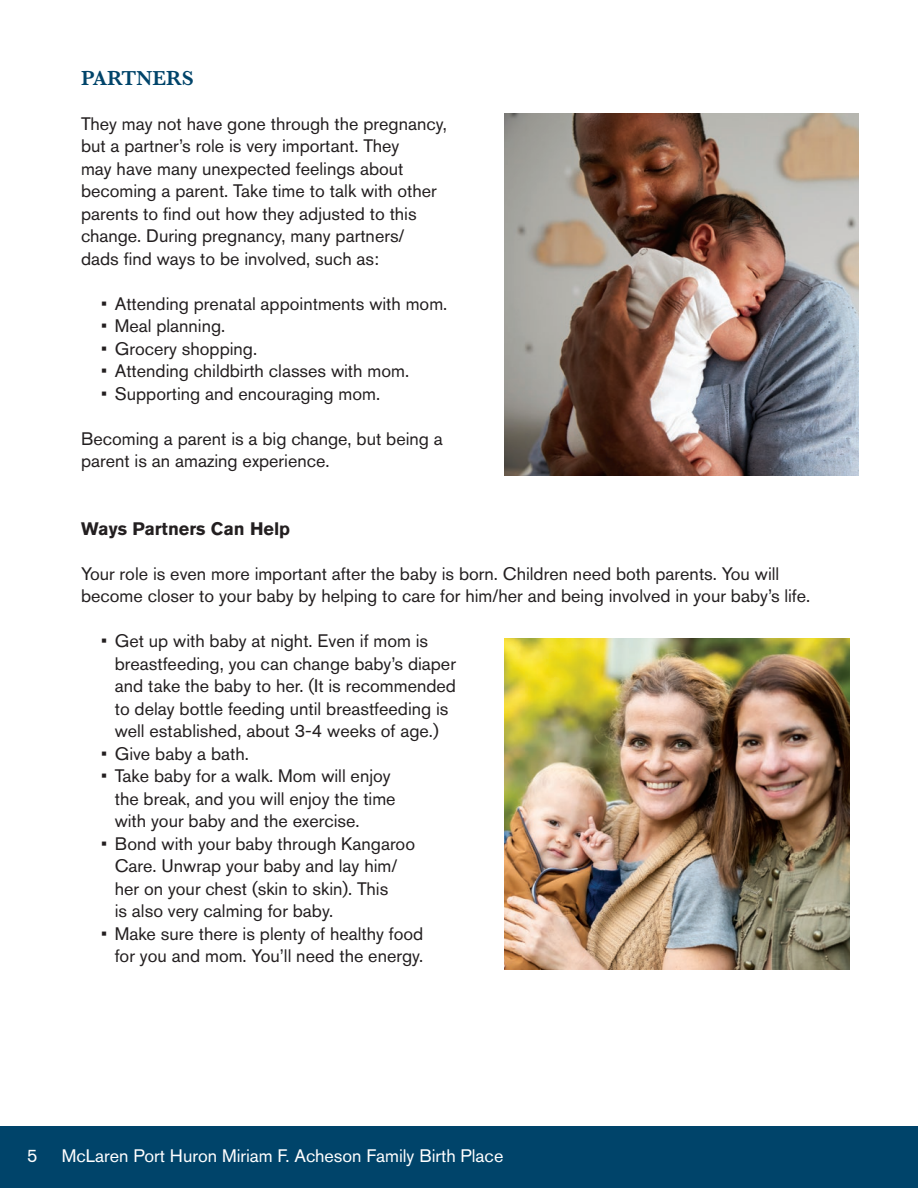
<style>
.page{position:relative;width:918px;height:1188px;background:#fff}
.page>*{position:absolute;margin:0;border:0;box-sizing:border-box;transform-origin:0 0}
.t1{font:600 21px "Baskerville";color:#00446a}
.t2{font:18px/22.5px "Akzidenz Grotesk Std";color:#231f20}
.t3{font:18px "Akzidenz Grotesk Std";color:#fff}
.t4{font:700 18px "Akzidenz Grotesk Std";color:#231f20}
</style>
<div class="page">
<div style="left:0;top:1126px;width:918px;height:62px;background:#00446a"></div>
<img style="left:504px;top:114px;width:355px;height:361px">
<img style="left:504px;top:638px;width:346px;height:331px">
<p class="t1" style="left:81px;top:63px;width:114px">PARTNERS</p>
<p class="t2" style="left:81px;top:112px;width:368px">They may not have gone through the pregnancy, but a partner’s role is very important. They<br>may have many unexpected feelings about becoming a parent. Take time to talk with other parents to find out how they adjusted to this change. During pregnancy, many partners/<br>dads find ways to be involved, such as:</p>
<p class="t2" style="left:101px;top:292px;width:348px">• Attending prenatal appointments with mom.</p>
<p class="t2" style="left:101px;top:315px;width:126px">• Meal planning.</p>
<p class="t2" style="left:101px;top:337px;width:157px">• Grocery shopping.</p>
<p class="t2" style="left:101px;top:360px;width:309px">• Attending childbirth classes with mom.</p>
<p class="t2" style="left:101px;top:382px;width:281px">• Supporting and encouraging mom.</p>
<p class="t2" style="left:81px;top:427px;width:363px">Becoming a parent is a big change, but being a parent is an amazing experience.</p>
<p class="t4" style="left:81px;top:518px;width:211px">Ways Partners Can Help</p>
<p class="t2" style="left:81px;top:562px;width:731px">Your role is even more important after the baby is born. Children need both parents. You will become closer to your baby by helping to care for him/her and being involved in your baby’s life.</p>
<p class="t2" style="left:115px;top:630px;width:343px;text-indent:-14px">• Get up with baby at night. Even if mom is breastfeeding, you can change baby’s diaper and take the baby to her. (It is recommended to delay bottle feeding until breastfeeding is well established, about 3-4 weeks of age.)</p>
<p class="t2" style="left:101px;top:742px;width:149px">• Give baby a bath.</p>
<p class="t2" style="left:115px;top:765px;width:282px;text-indent:-14px">• Take baby for a walk. Mom will enjoy the break, and you will enjoy the time with your baby and the exercise.</p>
<p class="t2" style="left:115px;top:832px;width:302px;text-indent:-14px">• Bond with your baby through Kangaroo Care. Unwrap your baby and lay him/ her on your chest (skin to skin). This<br>is also very calming for baby.</p>
<p class="t2" style="left:101px;top:922px;width:324px;text-align:right">• Make sure there is plenty of healthy food for you and mom. You’ll need the energy.</p>
<p class="t3" style="left:27px;top:1145px;width:12px">5</p>
<p class="t3" style="left:62px;top:1145px;width:443px">McLaren Port Huron Miriam F. Acheson Family Birth Place</p>
</div>
